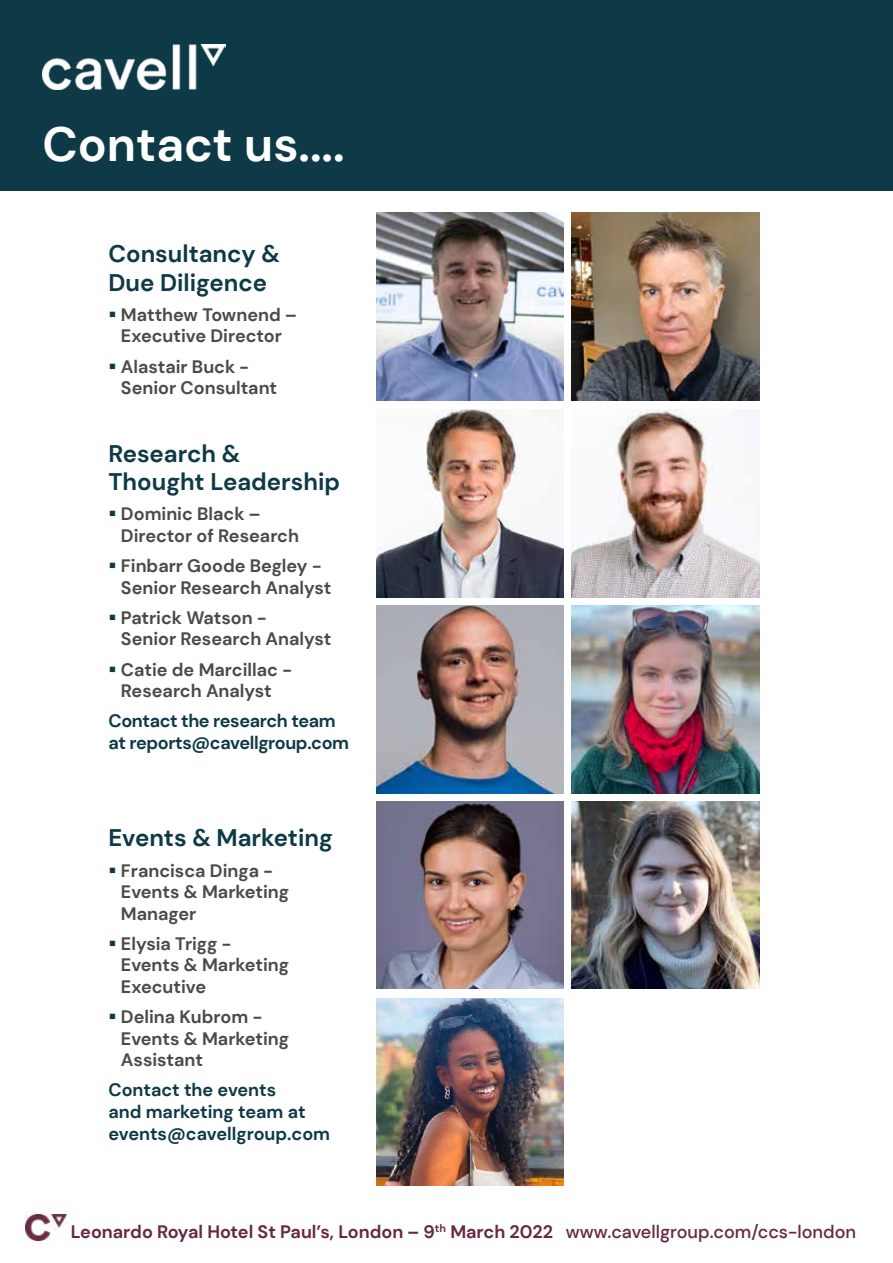
<style>
.page{position:relative;width:893px;height:1263px;background:#fff}
.page>*{position:absolute;margin:0;border:0;box-sizing:border-box;transform-origin:0 0}
.t1{font:700 48px "DM Sans";color:#fff}
.t2{font:700 24px/28.8px "DM Sans";color:#0e3946}
.t3{font:700 18px/21.6px "DM Sans";color:#4a4a49}
.t4{font:700 18px "DM Sans";color:#672841}
.t5{font:700 18px/21.6px "DM Sans";color:#0e3946}
.t6{font:700 18px/21.6px "DM Sans";letter-spacing:-.02em;color:#0e3946}
.s1{color:#0e3946}
.s2{font-weight:500}
</style>
<div class="page">
<img style="left:572px;top:213px;width:187px;height:188px">
<img style="left:572px;top:409px;width:187px;height:188px">
<img style="left:572px;top:606px;width:187px;height:187px">
<img style="left:572px;top:801px;width:187px;height:188px">
<img style="left:376px;top:213px;width:187px;height:188px">
<img style="left:376px;top:409px;width:187px;height:188px">
<img style="left:376px;top:606px;width:187px;height:187px">
<img style="left:376px;top:801px;width:187px;height:188px">
<img style="left:376px;top:998px;width:187px;height:187px">
<img style="left:25px;top:1214px;width:42px;height:27px">
<div style="left:0;top:0;width:893px;height:191px;background:#0e3946"></div>
<img style="left:43px;top:44px;width:182px;height:46px">
<h1 class="t1" style="left:43px;top:115px;width:304px">Contact us....</h1>
<h2 class="t2" style="left:108px;top:239px;width:173px">Consultancy &amp;<br>Due Diligence</h2>
<p class="t3" style="left:108px;top:304px;width:190px;text-align:center"><span class="s1">▪</span> Matthew Townend –<br>Executive Director</p>
<p class="t3" style="left:121px;top:355px;width:158px;text-indent:-13px"><span class="s1">▪</span> Alastair Buck -<br>Senior Consultant</p>
<h2 class="t2" style="left:108px;top:439px;width:233px">Research &amp;<br>Thought Leadership</h2>
<p class="t3" style="left:121px;top:503px;width:180px;text-indent:-13px"><span class="s1">▪</span> Dominic Black –<br>Director of Research</p>
<p class="t3" style="left:121px;top:555px;width:212px;text-indent:-13px"><span class="s1">▪</span> Finbarr Goode Begley -<br>Senior Research Analyst</p>
<p class="t3" style="left:121px;top:607px;width:212px;text-indent:-13px"><span class="s1">▪</span> Patrick Watson -<br>Senior Research Analyst</p>
<p class="t3" style="left:108px;top:658px;width:185px;text-align:center"><span class="s1">▪</span> Catie de Marcillac -<br>Research Analyst</p>
<p class="t6" style="left:108px;top:710px;width:242px">Contact the research team at reports@cavellgroup.com</p>
<h2 class="t2" style="left:108px;top:824px;width:226px">Events &amp; Marketing</h2>
<p class="t3" style="left:121px;top:859px;width:170px;text-indent:-13px"><span class="s1">▪</span> Francisca Dinga -<br>Events &amp; Marketing<br>Manager</p>
<p class="t3" style="left:121px;top:933px;width:170px;text-indent:-13px"><span class="s1">▪</span> Elysia Trigg -<br>Events &amp; Marketing<br>Executive</p>
<p class="t3" style="left:121px;top:1006px;width:170px;text-indent:-13px"><span class="s1">▪</span> Delina Kubrom -<br>Events &amp; Marketing<br>Assistant</p>
<p class="t5" style="left:108px;top:1079px;width:223px">Contact the events<br>and marketing team at events@cavellgroup.com</p>
<p class="t4" style="left:71px;top:1220px;width:787px">Leonardo Royal Hotel St Paul’s, London – 9<sup>th</sup> March 2022 <span class="s2">www.cavellgroup.com/ccs-london</span></p>
</div>
